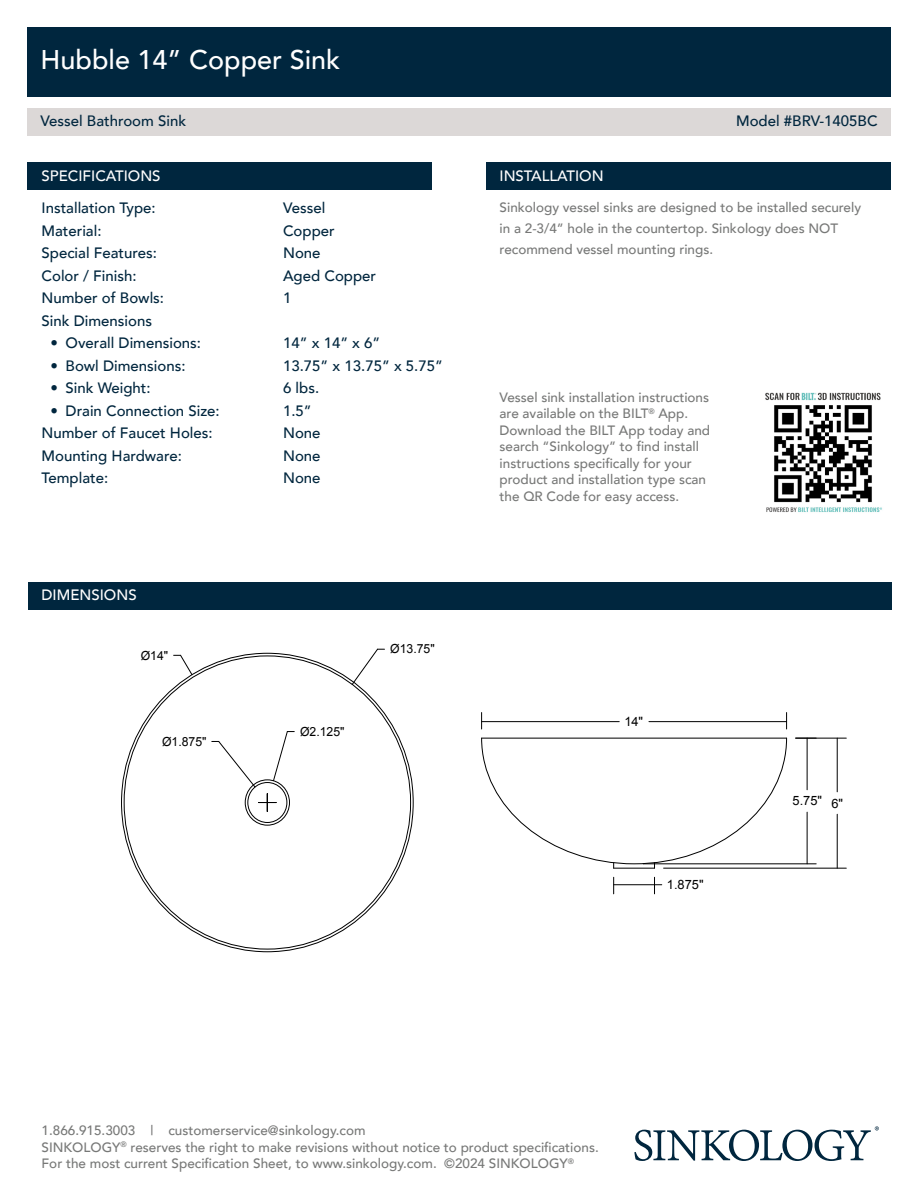
<style>
.page{position:relative;width:918px;height:1188px;background:#fff}
.page>*{position:absolute;margin:0;border:0;box-sizing:border-box;transform-origin:0 0}
.t1{font:500 27px "Avenir";color:#fff}
.t2{font:500 15px "Avenir";color:#00263e}
.t3{font:500 15px "Avenir";color:#fff}
.t4{font:500 13.5px/16.5px "Avenir";color:#777877}
.t5{font:12.9px "Arial";color:#000}
.t6{font:12.6px "Arial";color:#000}
</style>
<div class="page">
<div style="left:28px;top:162px;width:404px;height:28px;background:#00263e"></div>
<div style="left:486px;top:162px;width:404px;height:28px;background:#00263e"></div>
<div style="left:28px;top:582px;width:864px;height:27px;background:#00263e"></div>
<svg style="left:634px;top:1126px;width:245px;height:35px"></svg>
<div style="left:247px;top:782px;width:40px;height:41px;border:1px solid #000;border-radius:50%"></div>
<div style="left:245px;top:779px;width:45px;height:47px;border:1px solid #000;border-radius:50%"></div>
<svg style="left:351px;top:648px;width:34px;height:38px"></svg>
<svg style="left:272px;top:731px;width:22px;height:51px"></svg>
<svg style="left:212px;top:741px;width:44px;height:47px"></svg>
<svg style="left:174px;top:654px;width:19px;height:22px"></svg>
<svg style="left:259px;top:794px;width:17px;height:17px"></svg>
<hr style="left:614px;top:868px;width:41px;height:1px;background:#000">
<svg style="left:481px;top:737px;width:307px;height:131px"></svg>
<hr style="left:796px;top:738px;width:50px;height:1px;background:#000">
<hr style="left:664px;top:868px;width:182px;height:1px;background:#000">
<hr style="left:837px;top:738px;width:1px;height:54px;background:#000">
<hr style="left:837px;top:814px;width:1px;height:54px;background:#000">
<hr style="left:643px;top:863px;width:173px;height:1px;background:#000">
<svg style="left:796px;top:738px;width:20px;height:1px"></svg>
<hr style="left:807px;top:812px;width:1px;height:52px;background:#000">
<hr style="left:807px;top:738px;width:1px;height:52px;background:#000">
<svg style="left:481px;top:713px;width:1px;height:16px"></svg>
<svg style="left:786px;top:713px;width:1px;height:16px"></svg>
<hr style="left:482px;top:721px;width:137px;height:1px;background:#000">
<hr style="left:649px;top:721px;width:138px;height:1px;background:#000">
<svg style="left:613px;top:877px;width:1px;height:17px"></svg>
<hr style="left:614px;top:884px;width:41px;height:1px;background:#000">
<svg style="left:654px;top:877px;width:8px;height:17px"></svg>
<div style="left:27px;top:27px;width:864px;height:69px;background:#00263e"></div>
<div style="left:27px;top:108px;width:864px;height:27px;background:#dcd8d7"></div>
<img style="left:765px;top:392px;width:117px;height:120px">
<p class="t1" style="left:41px;top:36px;width:301px">Hubble 14” Copper Sink</p>
<p class="t2" style="left:41px;top:108px;width:147px">Vessel Bathroom Sink</p>
<p class="t2" style="left:736px;top:108px;width:143px">Model #BRV-1405BC</p>
<p class="t3" style="left:41px;top:162px;width:121px">SPECIFICATIONS</p>
<p class="t3" style="left:500px;top:162px;width:106px">INSTALLATION</p>
<p class="t2" style="left:42px;top:195px;width:116px">Installation Type:</p>
<p class="t2" style="left:283px;top:195px;width:44px">Vessel</p>
<p class="t2" style="left:42px;top:218px;width:61px">Material:</p>
<p class="t2" style="left:283px;top:218px;width:53px">Copper</p>
<p class="t2" style="left:42px;top:240px;width:117px">Special Features:</p>
<p class="t2" style="left:283px;top:240px;width:39px">None</p>
<p class="t2" style="left:42px;top:263px;width:97px">Color / Finish:</p>
<p class="t2" style="left:283px;top:263px;width:95px">Aged Copper</p>
<p class="t2" style="left:42px;top:285px;width:124px">Number of Bowls:</p>
<p class="t2" style="left:283px;top:285px;width:10px">1</p>
<p class="t2" style="left:42px;top:308px;width:112px">Sink Dimensions</p>
<p class="t2" style="left:51px;top:330px;width:152px">• Overall Dimensions:</p>
<p class="t2" style="left:283px;top:330px;width:99px">14” x 14” x 6”</p>
<p class="t2" style="left:51px;top:353px;width:137px">• Bowl Dimensions:</p>
<p class="t2" style="left:283px;top:353px;width:161px">13.75” x 13.75” x 5.75”</p>
<p class="t2" style="left:51px;top:375px;width:102px">• Sink Weight:</p>
<p class="t2" style="left:283px;top:375px;width:38px">6 lbs.</p>
<p class="t2" style="left:51px;top:398px;width:171px">• Drain Connection Size:</p>
<p class="t2" style="left:283px;top:398px;width:30px">1.5”</p>
<p class="t2" style="left:42px;top:420px;width:173px">Number of Faucet Holes:</p>
<p class="t2" style="left:283px;top:420px;width:39px">None</p>
<p class="t2" style="left:42px;top:443px;width:142px">Mounting Hardware:</p>
<p class="t2" style="left:283px;top:443px;width:39px">None</p>
<p class="t2" style="left:42px;top:465px;width:68px">Template:</p>
<p class="t2" style="left:283px;top:465px;width:39px">None</p>
<p class="t3" style="left:41px;top:582px;width:97px">DIMENSIONS</p>
<p class="t6" style="left:141px;top:647px;width:29px">Ø14"</p>
<p class="t6" style="left:162px;top:733px;width:46px">Ø1.875"</p>
<p class="t6" style="left:300px;top:723px;width:46px">Ø2.125"</p>
<p class="t6" style="left:390px;top:641px;width:46px">Ø13.75"</p>
<p class="t4" style="left:500px;top:196px;width:363px;line-height:21px">Sinkology vessel sinks are designed to be installed securely in a 2-3/4” hole in the countertop. Sinkology does NOT recommend vessel mounting rings.</p>
<p class="t4" style="left:500px;top:388px;width:212px">Vessel sink installation instructions are available on the BILT<sup>®</sup> App.<br>Download the BILT App today and search “Sinkology” to find install instructions specifically for your product and installation type scan the QR Code for easy access.</p>
<p class="t5" style="left:624px;top:713px;width:20px">14"</p>
<p class="t5" style="left:667px;top:876px;width:38px">1.875"</p>
<p class="t5" style="left:793px;top:792px;width:52px">5.75" 6"</p>
<p class="t4" style="left:42px;top:1122px;width:325px">1.866.915.3003 | customerservice@sinkology.com</p>
<p class="t4" style="left:42px;top:1138px;width:559px">SINKOLOGY<sup>®</sup> reserves the right to make revisions without notice to product specifications.</p>
<p class="t4" style="left:42px;top:1155px;width:534px">For the most current Specification Sheet, to www.sinkology.com. ©2024 SINKOLOGY<sup>®</sup></p>
</div>
